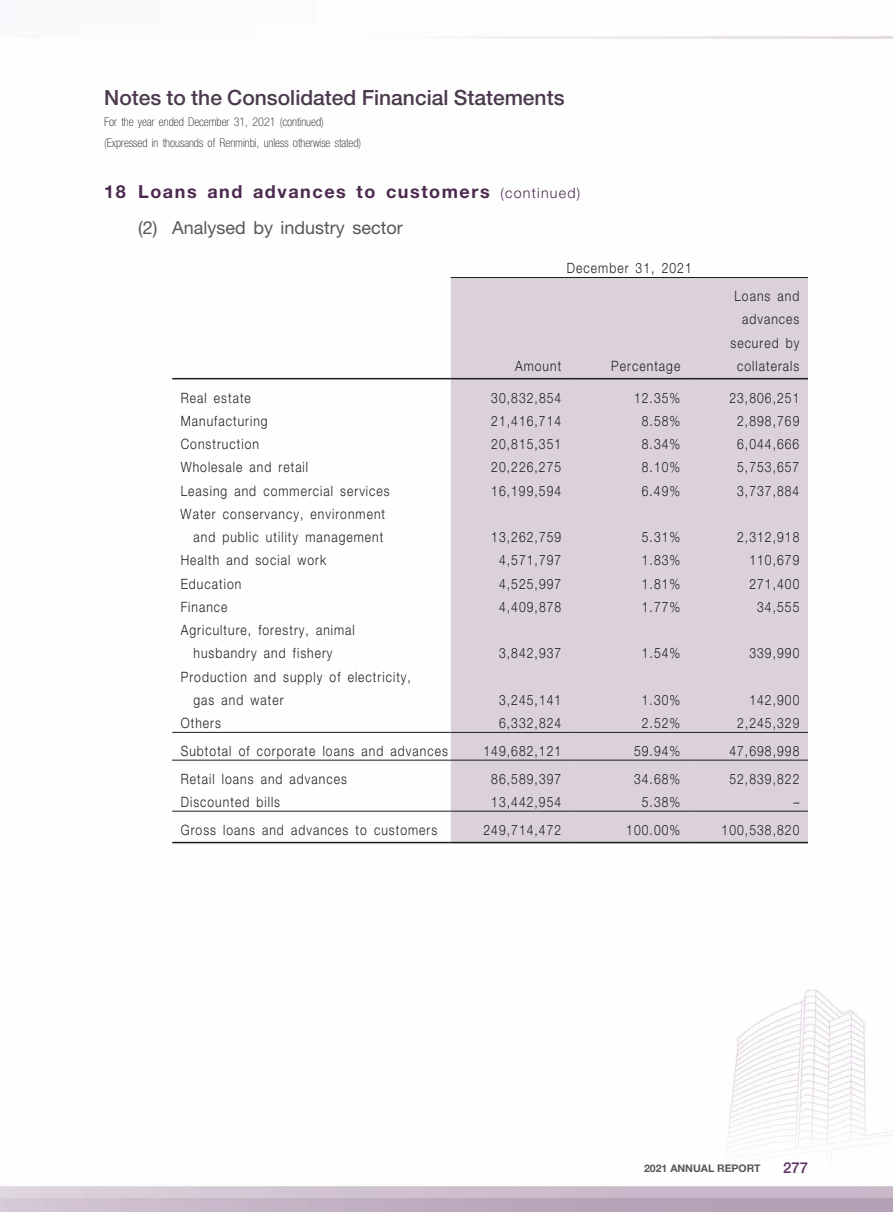
<style>
.page{position:relative;width:893px;height:1212px;background:#fff}
.page>*{position:absolute;margin:0;border:0;box-sizing:border-box;transform-origin:0 0}
.t1{font:500 21px "Helvetica Neue LT Std";color:#4b394d}
.t2{font:700 18px/36.5px "Helvetica Neue LT Std";letter-spacing:.085em;color:#4c294f}
.t3{font:500 15px "Helvetica Neue LT Std";color:#58305b}
.t4{font:300 14.25px/23.2px "Helvetica Neue LT Std";letter-spacing:.085em;color:#1c1c1b;text-align:right;scale:.85 1}
.t5{font:100 condensed 12px/21px "Helvetica Neue LT Std";color:#1c1c1b}
.t6{font:700 10.5px "Helvetica Neue LT Std";color:#575756}
.s1{font-weight:300;font-size:14.25px}
.s2{font-weight:400;color:#575756}
</style>
<div class="page">
<img style="left:0;top:36px;width:893px;height:1176px">
<div style="left:451px;top:278px;width:357px;height:564px;background:#dbd1db"></div>
<hr style="left:451px;top:277px;width:357px;height:1px;background:#1c1c1b">
<hr style="left:172px;top:378px;width:279px;height:1px;background:#1c1c1b">
<hr style="left:451px;top:378px;width:119px;height:1px;background:#1c1c1b">
<hr style="left:570px;top:378px;width:119px;height:1px;background:#1c1c1b">
<hr style="left:689px;top:378px;width:119px;height:1px;background:#1c1c1b">
<hr style="left:172px;top:732px;width:279px;height:1px;background:#1c1c1b">
<hr style="left:451px;top:732px;width:119px;height:1px;background:#1c1c1b">
<hr style="left:570px;top:732px;width:119px;height:1px;background:#1c1c1b">
<hr style="left:689px;top:732px;width:119px;height:1px;background:#1c1c1b">
<hr style="left:172px;top:760px;width:279px;height:1px;background:#1c1c1b">
<hr style="left:451px;top:760px;width:119px;height:1px;background:#1c1c1b">
<hr style="left:570px;top:760px;width:119px;height:1px;background:#1c1c1b">
<hr style="left:689px;top:760px;width:119px;height:1px;background:#1c1c1b">
<hr style="left:172px;top:811px;width:279px;height:1px;background:#1c1c1b">
<hr style="left:451px;top:811px;width:119px;height:1px;background:#1c1c1b">
<hr style="left:570px;top:811px;width:119px;height:1px;background:#1c1c1b">
<hr style="left:689px;top:811px;width:119px;height:1px;background:#1c1c1b">
<hr style="left:172px;top:842px;width:279px;height:1px;background:#1c1c1b">
<hr style="left:451px;top:842px;width:119px;height:1px;background:#1c1c1b">
<hr style="left:570px;top:842px;width:119px;height:1px;background:#1c1c1b">
<hr style="left:689px;top:842px;width:119px;height:1px;background:#1c1c1b">
<h1 class="t1" style="left:104px;top:85px;width:462px">Notes to the Consolidated Financial Statements</h1>
<p class="t5" style="left:104px;top:111px;width:259px">For the year ended December 31, 2021 (continued) (Expressed in thousands of Renminbi, unless otherwise stated)</p>
<p class="t2" style="left:138px;top:173px;width:444px;text-indent:-34px">18 Loans and advances to customers <span class="s1">(continued) </span><span class="s2">(2) Analysed by industry sector</span></p>
<p class="t4" style="left:567px;top:256px;width:148px">December 31, 2021</p>
<p class="t4" style="left:515px;top:354px;width:56px">Amount</p>
<p class="t4" style="left:611px;top:354px;width:83px">Percentage</p>
<p class="t4" style="left:730px;top:284px;width:83px">Loans and advances secured by collaterals</p>
<p class="t4" style="left:181px;top:386px;width:84px">Real estate</p>
<p class="t4" style="left:491px;top:386px;width:84px">30,832,854</p>
<p class="t4" style="left:634px;top:386px;width:56px">12.35%</p>
<p class="t4" style="left:729px;top:386px;width:84px">23,806,251</p>
<p class="t4" style="left:181px;top:409px;width:104px">Manufacturing</p>
<p class="t4" style="left:491px;top:409px;width:84px">21,416,714</p>
<p class="t4" style="left:642px;top:409px;width:47px">8.58%</p>
<p class="t4" style="left:737px;top:409px;width:75px">2,898,769</p>
<p class="t4" style="left:181px;top:432px;width:94px">Construction</p>
<p class="t4" style="left:491px;top:432px;width:84px">20,815,351</p>
<p class="t4" style="left:642px;top:432px;width:47px">8.34%</p>
<p class="t4" style="left:737px;top:432px;width:75px">6,044,666</p>
<p class="t4" style="left:181px;top:455px;width:151px">Wholesale and retail</p>
<p class="t4" style="left:491px;top:455px;width:84px">20,226,275</p>
<p class="t4" style="left:642px;top:455px;width:47px">8.10%</p>
<p class="t4" style="left:737px;top:455px;width:75px">5,753,657</p>
<p class="t4" style="left:181px;top:479px;width:247px">Leasing and commercial services</p>
<p class="t4" style="left:491px;top:479px;width:84px">16,199,594</p>
<p class="t4" style="left:642px;top:479px;width:47px">6.49%</p>
<p class="t4" style="left:737px;top:479px;width:75px">3,737,884</p>
<p class="t4" style="left:181px;top:502px;width:242px">Water conservancy, environment and public utility management</p>
<p class="t4" style="left:491px;top:525px;width:84px">13,262,759</p>
<p class="t4" style="left:642px;top:525px;width:47px">5.31%</p>
<p class="t4" style="left:737px;top:525px;width:75px">2,312,918</p>
<p class="t4" style="left:181px;top:548px;width:173px">Health and social work</p>
<p class="t4" style="left:499px;top:548px;width:75px">4,571,797</p>
<p class="t4" style="left:642px;top:548px;width:47px">1.83%</p>
<p class="t4" style="left:749px;top:548px;width:60px">110,679</p>
<p class="t4" style="left:181px;top:572px;width:73px">Education</p>
<p class="t4" style="left:499px;top:572px;width:75px">4,525,997</p>
<p class="t4" style="left:642px;top:572px;width:47px">1.81%</p>
<p class="t4" style="left:749px;top:572px;width:60px">271,400</p>
<p class="t4" style="left:181px;top:595px;width:57px">Finance</p>
<p class="t4" style="left:499px;top:595px;width:75px">4,409,878</p>
<p class="t4" style="left:642px;top:595px;width:47px">1.77%</p>
<p class="t4" style="left:757px;top:595px;width:51px">34,555</p>
<p class="t4" style="left:193px;top:618px;width:191px;text-align:left;text-indent:-13px">Agriculture, forestry, animal husbandry and fishery</p>
<p class="t4" style="left:499px;top:641px;width:75px">3,842,937</p>
<p class="t4" style="left:642px;top:641px;width:47px">1.54%</p>
<p class="t4" style="left:749px;top:641px;width:60px">339,990</p>
<p class="t4" style="left:193px;top:665px;width:257px;text-align:left;text-indent:-13px">Production and supply of electricity, gas and water</p>
<p class="t4" style="left:499px;top:688px;width:75px">3,245,141</p>
<p class="t4" style="left:642px;top:688px;width:47px">1.30%</p>
<p class="t4" style="left:749px;top:688px;width:60px">142,900</p>
<p class="t4" style="left:181px;top:711px;width:49px">Others</p>
<p class="t4" style="left:499px;top:711px;width:75px">6,332,824</p>
<p class="t4" style="left:642px;top:711px;width:47px">2.52%</p>
<p class="t4" style="left:737px;top:711px;width:75px">2,245,329</p>
<p class="t4" style="left:181px;top:739px;width:316px">Subtotal of corporate loans and advances</p>
<p class="t4" style="left:483px;top:739px;width:93px">149,682,121</p>
<p class="t4" style="left:634px;top:739px;width:56px">59.94%</p>
<p class="t4" style="left:729px;top:739px;width:84px">47,698,998</p>
<p class="t4" style="left:181px;top:767px;width:197px">Retail loans and advances</p>
<p class="t4" style="left:491px;top:767px;width:84px">86,589,397</p>
<p class="t4" style="left:634px;top:767px;width:56px">34.68%</p>
<p class="t4" style="left:729px;top:767px;width:84px">52,839,822</p>
<p class="t4" style="left:181px;top:790px;width:118px">Discounted bills</p>
<p class="t4" style="left:491px;top:790px;width:84px">13,442,954</p>
<p class="t4" style="left:642px;top:790px;width:47px">5.38%</p>
<p class="t4" style="left:793px;top:790px;width:9px">–</p>
<p class="t4" style="left:181px;top:818px;width:303px">Gross loans and advances to customers</p>
<p class="t4" style="left:483px;top:818px;width:93px">249,714,472</p>
<p class="t4" style="left:626px;top:818px;width:65px">100.00%</p>
<p class="t4" style="left:722px;top:818px;width:93px">100,538,820</p>
<p class="t6" style="left:644px;top:1161px;width:118px">2021 ANNUAL REPORT</p>
<p class="t3" style="left:783px;top:1159px;width:27px">277</p>
</div>
